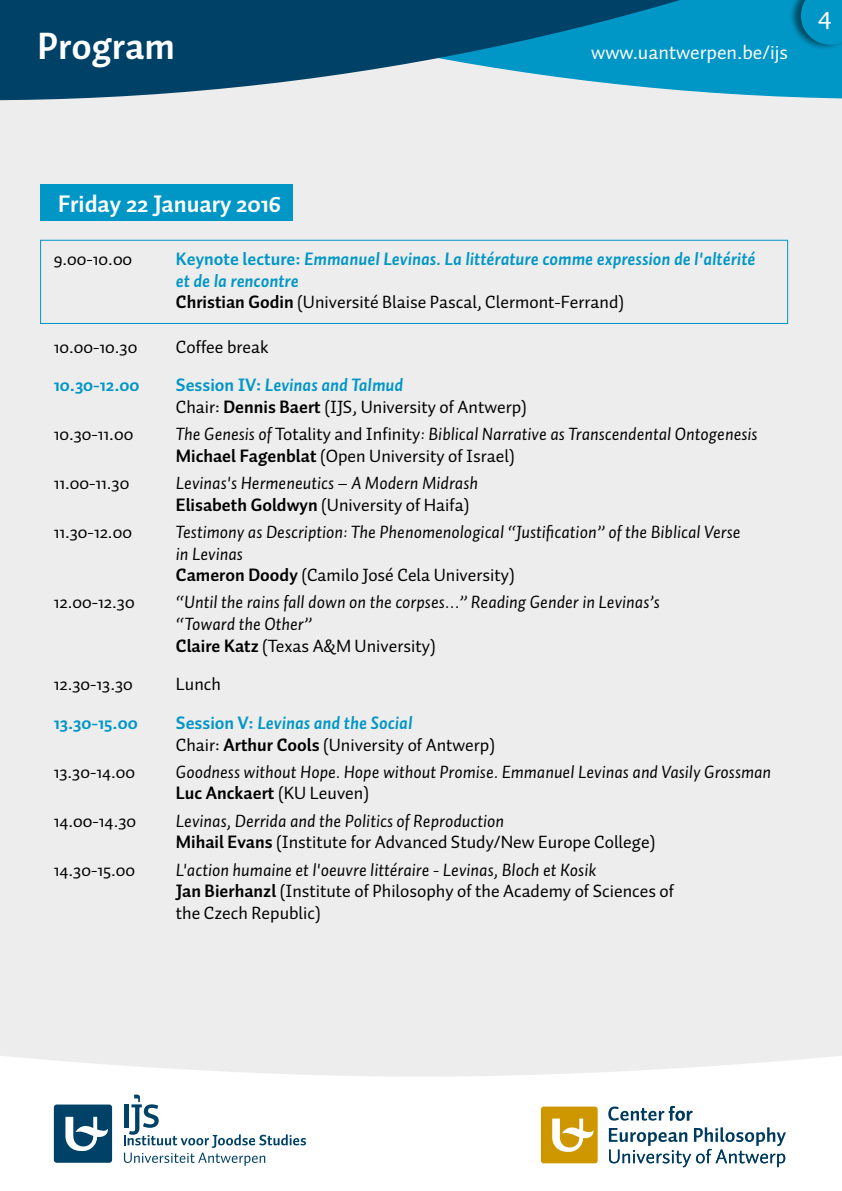
<style>
.page{position:relative;width:842px;height:1191px;background:#ededed}
.page>*{position:absolute;margin:0;border:0;box-sizing:border-box;transform-origin:0 0}
.t1{font:700 38px "Auto 1";color:#fff}
.t2{font:28px "Auto 1";color:#fff}
.t3{font:700 24px "Auto 1";color:#fff}
.t4{font:20px "Auto 1";color:#fff}
.t5{font:italic 18px/21.6px "Auto 1";color:#000}
.t6{font:18px/21.6px "Auto 1";color:#000}
.t7{font:italic 700 18px/21.6px "Auto 1";color:#0096c6}
.t8{font:700 18px "Auto 1";color:#0096c6}
.s1{font-style:normal}
.s2{font-style:normal;color:#000}
.s3{font-weight:400;font-style:normal;color:#000}
.s4{font-weight:700;color:#0096c6}
.s5{font-weight:700;font-style:italic;color:#0096c6}
.s6{font-weight:700}
.s7{font-weight:700;font-style:normal}
.s8{font-style:italic}
</style>
<div class="page">
<svg style="left:0;top:1056px;width:842px;height:135px;background:#fcfcfc"></svg>
<svg style="left:0;top:0;width:842px;height:100px;fill:#004267"></svg>
<div style="left:54px;top:1104px;width:58px;height:58px;background:#004267;border-radius:3px"></div>
<svg style="left:65px;top:1116px;width:43px;height:35px"></svg>
<svg style="left:124px;top:1094px;width:182px;height:71px;background:#dfe7ec"></svg>
<div style="left:789px;top:0;width:53px;height:51px;background:#000;opacity:.5"></div>
<svg style="left:801px;top:0;width:41px;height:45px;background:#0090be"></svg>
<div style="left:40px;top:184px;width:252px;height:37px;background:#0096c6"></div>
<div style="left:541px;top:1106px;width:57px;height:57px;background:#ce9700;border-radius:3px"></div>
<svg style="left:552px;top:1118px;width:42px;height:34px"></svg>
<svg style="left:609px;top:1127px;width:177px;height:40px;background:#c1cfd8"></svg>
<svg style="left:608px;top:1106px;width:84px;height:14px"></svg>
<div style="left:40px;top:240px;width:748px;height:84px;border:1px solid #0096c6"></div>
<h1 class="t1" style="left:38px;top:22px;width:139px">Program</h1>
<p class="t4" style="left:591px;top:39px;width:198px">www.uantwerpen.be/ijs</p>
<h2 class="t2" style="left:818px;top:-2px;width:16px">4</h2>
<h3 class="t3" style="left:58px;top:189px;width:224px">Friday 22 January 2016</h3>
<p class="t6" style="left:54px;top:248px;width:80px">9.00-10.00</p>
<p class="t7" style="left:176px;top:248px;width:581px"><span class="s1">Keynote lecture:</span> Emmanuel Levinas. La littérature comme expression de l'altérité et de la rencontre<br><span class="s2">Christian Godin</span> <span class="s3">(Université Blaise Pascal, Clermont-Ferrand)</span></p>
<p class="t6" style="left:54px;top:335px;width:85px">10.00-10.30</p>
<p class="t6" style="left:176px;top:335px;width:94px">Coffee break</p>
<p class="t8" style="left:54px;top:374px;width:87px">10.30-12.00</p>
<p class="t6" style="left:176px;top:374px;width:352px"><span class="s4">Session IV:</span> <span class="s5">Levinas and Talmud<br></span>Chair: <span class="s6">Dennis Baert</span> (IJS, University of Antwerp)</p>
<p class="t6" style="left:54px;top:423px;width:81px">10.30-11.00</p>
<p class="t5" style="left:176px;top:423px;width:583px">The Genesis of <span class="s1">Totality and Infinity</span>: Biblical Narrative as Transcendental Ontogenesis<br><span class="s7">Michael Fagenblat</span> <span class="s1">(Open University of Israel)</span></p>
<p class="t6" style="left:54px;top:472px;width:77px">11.00-11.30</p>
<p class="t5" style="left:176px;top:472px;width:304px">Levinas's Hermeneutics – A Modern Midrash<br><span class="s7">Elisabeth Goldwyn</span> <span class="s1">(University of Haifa)</span></p>
<p class="t6" style="left:54px;top:521px;width:80px">11.30-12.00</p>
<p class="t5" style="left:176px;top:521px;width:566px">Testimony as Description: The Phenomenological “Justification” of the Biblical Verse in Levinas<br><span class="s7">Cameron Doody</span> <span class="s1">(Camilo José Cela University)</span></p>
<p class="t6" style="left:54px;top:591px;width:82px">12.00-12.30</p>
<p class="t5" style="left:176px;top:591px;width:486px">“Until the rains fall down on the corpses…” Reading Gender in Levinas’s “Toward the Other”<br><span class="s7">Claire Katz</span> <span class="s1">(Texas A&amp;M University)</span></p>
<p class="t6" style="left:54px;top:673px;width:80px">12.30-13.30</p>
<p class="t6" style="left:176px;top:673px;width:47px">Lunch</p>
<p class="t8" style="left:54px;top:711px;width:85px">13.30-15.00</p>
<p class="t6" style="left:176px;top:711px;width:321px"><span class="s4">Session V:</span> <span class="s5">Levinas and the Social<br></span>Chair: <span class="s6">Arthur Cools</span> (University of Antwerp)</p>
<p class="t6" style="left:54px;top:760px;width:83px">13.30-14.00</p>
<p class="t5" style="left:176px;top:760px;width:597px">Goodness without Hope. Hope without Promise. Emmanuel Levinas and Vasily Grossman<br><span class="s7">Luc Anckaert</span> <span class="s1">(KU Leuven)</span></p>
<p class="t6" style="left:54px;top:809px;width:84px">14.00-14.30</p>
<p class="t6" style="left:176px;top:809px;width:481px"><span class="s8">Levinas, Derrida and the Politics of Reproduction<br></span><span class="s6">Mihail Evans</span> (Institute for Advanced Study/New Europe College)</p>
<p class="t6" style="left:54px;top:858px;width:83px">14.30-15.00</p>
<p class="t6" style="left:176px;top:858px;width:500px"><span class="s8">L'action humaine et l'oeuvre littéraire - Levinas, Bloch et Kosik<br></span><span class="s6">Jan Bierhanzl</span> (Institute of Philosophy of the Academy of Sciences of the Czech Republic)</p>
</div>
